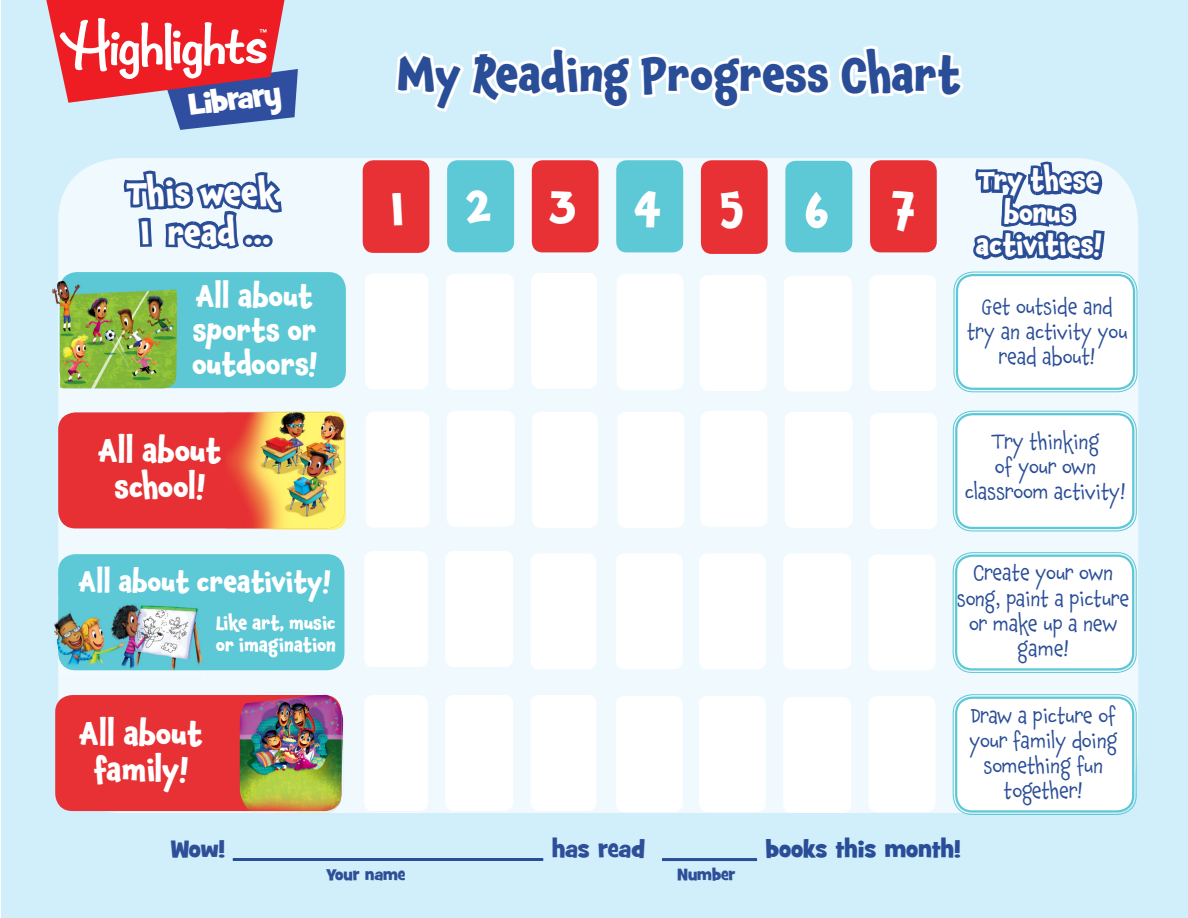
<style>
.page{position:relative;width:1188px;height:918px;background:#fff}
.page>*{position:absolute;margin:0;border:0;box-sizing:border-box;transform-origin:0 0}
.t1{font:700 46.5px "Chaloops";color:#fff}
.t2{font:700 45px "Chaloops";color:#294d97}
.t3{font:700 33px/39.6px "Chaloops";color:#fff;text-align:center}
.t4{font:30.45px "Grilled Cheese BTN";color:#fff}
.t5{font:700 30px/36px "Chaloops";color:#fff;text-align:center}
.t6{font:700 28.5px/34.2px "Chaloops";color:#fff}
.t7{font:700 27px/32.4px "Chaloops";color:#fff;text-align:center}
.t8{font:24px "Grilled Cheese BTN";color:#294d97}
.t9{font:24px "Grilled Cheese BTN";letter-spacing:-.01em;color:#2e4f98}
.t10{font:21px/25.2px "Chaloops";color:#294d97;text-align:center}
.t11{font:700 18px/21.6px "Chaloops";color:#fff}
.t12{font:16.5px "Grilled Cheese BTN";color:#2e4f98}
.s1{font-size:54px}
</style>
<div class="page">
<div style="left:2px;top:0;width:1186px;height:918px;background:#d1eefb"></div>
<div style="left:58px;top:158px;width:1080px;height:655px;background:#f0f9fd"></div>
<div style="left:363px;top:160px;width:66px;height:93px;background:#e83135;border-radius:11px"></div>
<div style="left:447px;top:160px;width:67px;height:92px;background:#5dc8d6;border-radius:10px"></div>
<div style="left:60px;top:272px;width:286px;height:116px;background:#5cc8d5;border-radius:17px"></div>
<div style="left:365px;top:273px;width:64px;height:116px;background:#fff;border-radius:9px"></div>
<svg style="left:121px;top:168px;width:165px;height:85px"></svg>
<div style="left:243px;top:235px;width:12px;height:12px;border:6px solid #294d97;border-radius:50%"></div>
<div style="left:252px;top:235px;width:12px;height:12px;border:6px solid #294d97;border-radius:50%"></div>
<div style="left:260px;top:235px;width:13px;height:12px;border:6px solid #294d97;border-radius:50%"></div>
<div style="left:58px;top:412px;width:286px;height:116px;background:#e63034;border-radius:17px"></div>
<div style="left:58px;top:554px;width:286px;height:116px;background:#5dc8d6;border-radius:17px"></div>
<div style="left:55px;top:695px;width:286px;height:116px;background:#e83135;border-radius:17px"></div>
<div style="left:446px;top:274px;width:68px;height:116px;background:#fff;border-radius:9px"></div>
<div style="left:531px;top:273px;width:66px;height:116px;background:#fff;border-radius:9px"></div>
<div style="left:617px;top:274px;width:67px;height:116px;background:#fff;border-radius:9px"></div>
<div style="left:700px;top:275px;width:67px;height:116px;background:#fff;border-radius:9px"></div>
<div style="left:784px;top:276px;width:68px;height:116px;background:#fff;border-radius:9px"></div>
<div style="left:869px;top:275px;width:67px;height:116px;background:#fff;border-radius:9px"></div>
<div style="left:366px;top:412px;width:63px;height:116px;background:#fff;border-radius:9px"></div>
<div style="left:447px;top:411px;width:68px;height:116px;background:#fff;border-radius:9px"></div>
<div style="left:532px;top:412px;width:66px;height:116px;background:#fff;border-radius:9px"></div>
<div style="left:617px;top:412px;width:67px;height:116px;background:#fff;border-radius:9px"></div>
<div style="left:701px;top:411px;width:66px;height:116px;background:#fff;border-radius:9px"></div>
<div style="left:785px;top:412px;width:68px;height:116px;background:#fff;border-radius:9px"></div>
<div style="left:870px;top:413px;width:67px;height:116px;background:#fff;border-radius:9px"></div>
<div style="left:364px;top:551px;width:64px;height:116px;background:#fff;border-radius:9px"></div>
<div style="left:445px;top:551px;width:68px;height:116px;background:#fff;border-radius:9px"></div>
<div style="left:531px;top:553px;width:65px;height:116px;background:#fff;border-radius:9px"></div>
<div style="left:616px;top:553px;width:67px;height:116px;background:#fff;border-radius:9px"></div>
<div style="left:699px;top:553px;width:67px;height:116px;background:#fff;border-radius:9px"></div>
<div style="left:783px;top:553px;width:68px;height:116px;background:#fff;border-radius:9px"></div>
<div style="left:869px;top:554px;width:67px;height:116px;background:#fff;border-radius:9px"></div>
<div style="left:364px;top:695px;width:64px;height:116px;background:#fff;border-radius:9px"></div>
<div style="left:445px;top:695px;width:68px;height:116px;background:#fff;border-radius:9px"></div>
<div style="left:531px;top:695px;width:65px;height:116px;background:#fff;border-radius:9px"></div>
<div style="left:616px;top:696px;width:67px;height:116px;background:#fff;border-radius:9px"></div>
<div style="left:699px;top:696px;width:67px;height:116px;background:#fff;border-radius:9px"></div>
<div style="left:783px;top:697px;width:68px;height:116px;background:#fff;border-radius:9px"></div>
<div style="left:869px;top:696px;width:67px;height:116px;background:#fff;border-radius:9px"></div>
<svg style="left:46px;top:0;width:252px;height:130px"></svg>
<svg style="left:395px;top:45px;width:569px;height:67px"></svg>
<div style="left:532px;top:160px;width:67px;height:92px;background:#e83135;border-radius:11px"></div>
<div style="left:616px;top:160px;width:67px;height:92px;background:#5dc8d6;border-radius:10px"></div>
<div style="left:701px;top:160px;width:67px;height:94px;background:#e83135;border-radius:11px"></div>
<div style="left:785px;top:161px;width:67px;height:91px;background:#5dc8d6;border-radius:10px"></div>
<div style="left:870px;top:160px;width:67px;height:92px;background:#e83135;border-radius:11px"></div>
<div style="left:956px;top:274px;width:179px;height:116px;background:#fff;border-radius:17px"></div>
<div style="left:954px;top:272px;width:183px;height:120px;border:1px solid #5cc8d5;border-radius:19px"></div>
<div style="left:956px;top:274px;width:179px;height:116px;border:2px solid #5cc8d5;border-radius:16px"></div>
<div style="left:955px;top:413px;width:179px;height:116px;background:#fff;border-radius:17px"></div>
<div style="left:953px;top:411px;width:184px;height:120px;border:1px solid #5cc8d5;border-radius:19px"></div>
<div style="left:955px;top:413px;width:179px;height:116px;border:2px solid #5cc8d5;border-radius:16px"></div>
<div style="left:955px;top:555px;width:179px;height:116px;background:#fff;border-radius:17px"></div>
<div style="left:953px;top:552px;width:184px;height:121px;border:1px solid #5cc8d5;border-radius:19px"></div>
<div style="left:955px;top:555px;width:179px;height:116px;border:2px solid #5cc8d5;border-radius:16px"></div>
<div style="left:955px;top:697px;width:179px;height:116px;background:#fff;border-radius:17px"></div>
<div style="left:953px;top:694px;width:184px;height:121px;border:1px solid #5cc8d5;border-radius:19px"></div>
<div style="left:955px;top:697px;width:179px;height:116px;border:2px solid #5cc8d5;border-radius:16px"></div>
<svg style="left:969px;top:159px;width:139px;height:257px"></svg>
<img style="left:51px;top:281px;width:9px;height:107px">
<img style="left:60px;top:280px;width:116px;height:108px">
<img style="left:54px;top:621px;width:154px;height:54px">
<img style="left:58px;top:599px;width:150px;height:71px">
<img style="left:79px;top:599px;width:129px;height:3px">
<img style="left:240px;top:695px;width:101px;height:116px">
<img style="left:226px;top:411px;width:118px;height:119px">
<img style="left:226px;top:412px;width:118px;height:116px">
<hr style="left:233px;top:858px;width:310px;height:3px;background:#294d97">
<hr style="left:662px;top:858px;width:95px;height:3px;background:#294d97">
<h3 class="t4" style="left:186px;top:85px;width:94px;rotate:-7deg">Library</h3>
<h3 class="t3" style="left:126px;top:173px;width:152px">This week<br>I read ...</h3>
<h3 class="t6" style="left:192px;top:279px;width:127px">All about sports or outdoors!</h3>
<h3 class="t5" style="left:99px;top:433px;width:124px">All about school!</h3>
<p class="t7" style="left:79px;top:565px;width:253px">All about creativity!</p>
<p class="t11" style="left:216px;top:612px;width:122px">Like art, music or imagination</p>
<h3 class="t5" style="left:80px;top:716px;width:124px">All about family!</h3>
<h2 class="t2" style="left:398px;top:37px;width:564px">My Reading Progress Chart</h2>
<h1 class="t1" style="left:391px;top:171px;width:15px">I</h1>
<h1 class="t1" style="left:466px;top:168px;width:27px">2</h1>
<h1 class="t1" style="left:549px;top:167px;width:369px">345<span class="s1">6</span>7</h1>
<p class="t7" style="left:976px;top:164px;width:128px">Try these bonus activities!</p>
<p class="t10" style="left:967px;top:294px;width:162px">Get outside and try an activity you read about!</p>
<p class="t10" style="left:965px;top:429px;width:162px">Try thinking<br>of your own classroom activity!</p>
<p class="t10" style="left:957px;top:561px;width:174px">Create your own song, paint a picture or make up a new game!</p>
<p class="t10" style="left:969px;top:703px;width:150px">Draw a picture of your family doing something fun together!</p>
<p class="t9" style="left:171px;top:833px;width:56px">Wow!</p>
<p class="t9" style="left:552px;top:833px;width:94px">has read</p>
<p class="t8" style="left:766px;top:833px;width:197px">books this month!</p>
<p class="t12" style="left:326px;top:864px;width:81px">Your name</p>
<p class="t12" style="left:678px;top:863px;width:59px">Number</p>
</div>
